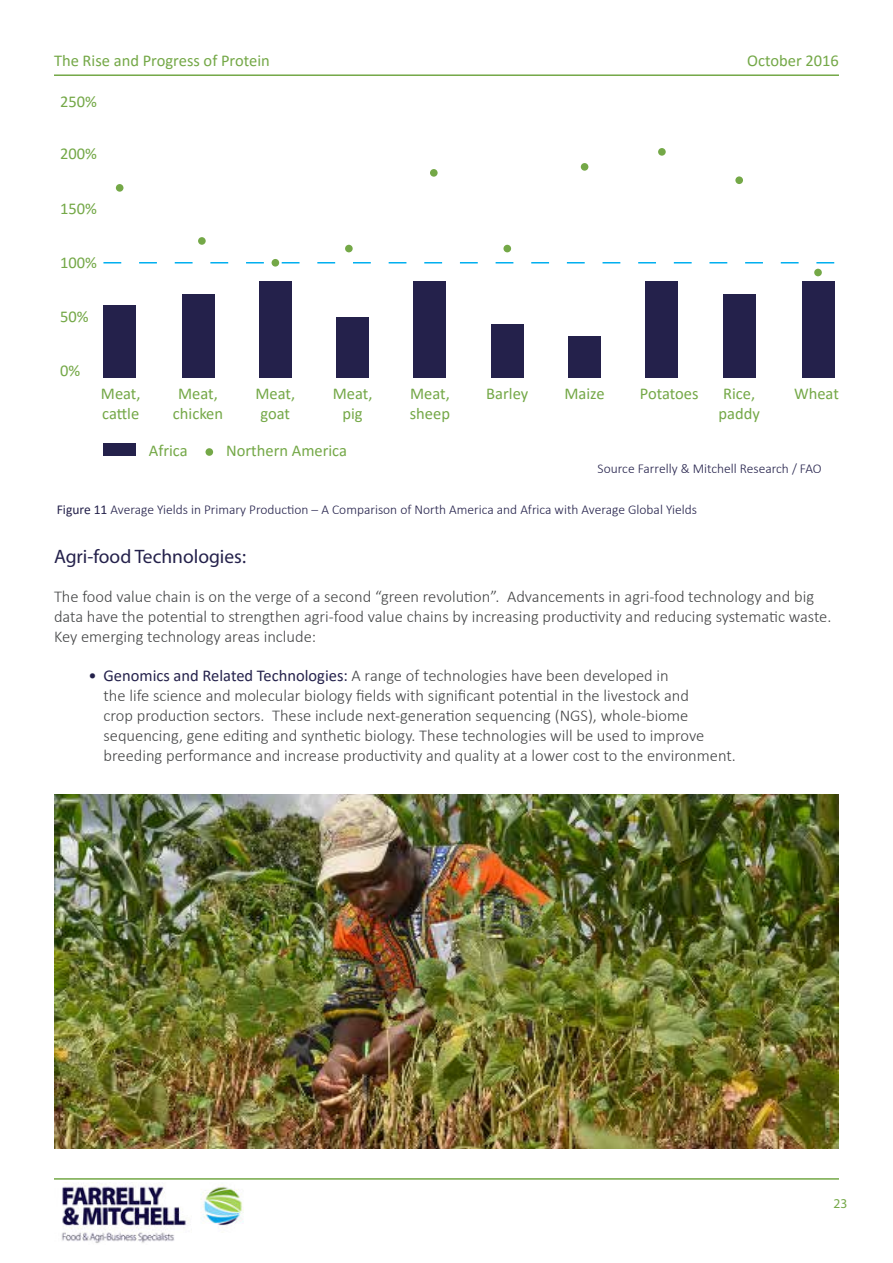
<style>
.page{position:relative;width:893px;height:1263px;background:#fff}
.page>*{position:absolute;margin:0;border:0;box-sizing:border-box;transform-origin:0 0}
.t1{font:19.5px "Myriad Pro";color:#24214b}
.t2{font:300 16.5px/19.8px "Calibri";color:#454647}
.t3{font:16.5px/19.8px "Calibri";color:#74a847}
.t4{font:300 13.5px "Calibri";color:#24214b}
.t5{font:13.5px "Myriad Pro";color:#74a847}
.s1{font-weight:400}
.s2{font-weight:400;color:#24214b}
</style>
<div class="page">
<hr style="left:54px;top:74px;width:785px;height:2px;background:#74a847">
<hr style="left:54px;top:1178px;width:785px;height:2px;background:#74a847">
<img style="left:61px;top:1182px;width:183px;height:61px">
<img style="left:54px;top:794px;width:785px;height:355px">
<div style="left:103px;top:305px;width:33px;height:72px;background:#24214b"></div>
<div style="left:103px;top:443px;width:33px;height:13px;background:#24214b"></div>
<div style="left:182px;top:294px;width:32px;height:83px;background:#24214b"></div>
<div style="left:259px;top:281px;width:33px;height:96px;background:#24214b"></div>
<div style="left:336px;top:317px;width:33px;height:60px;background:#24214b"></div>
<div style="left:414px;top:281px;width:32px;height:96px;background:#24214b"></div>
<div style="left:491px;top:324px;width:32px;height:53px;background:#24214b"></div>
<div style="left:568px;top:336px;width:33px;height:41px;background:#24214b"></div>
<div style="left:646px;top:281px;width:32px;height:96px;background:#24214b"></div>
<div style="left:723px;top:294px;width:32px;height:83px;background:#24214b"></div>
<div style="left:802px;top:281px;width:32px;height:96px;background:#24214b"></div>
<svg style="left:103px;top:262px;width:731px;height:1px"></svg>
<div style="left:116px;top:184px;width:7px;height:8px;background:#74a847;border-radius:50%"></div>
<div style="left:198px;top:237px;width:8px;height:8px;background:#74a847;border-radius:50%"></div>
<div style="left:272px;top:259px;width:7px;height:8px;background:#74a847;border-radius:50%"></div>
<div style="left:345px;top:245px;width:8px;height:7px;background:#74a847;border-radius:50%"></div>
<div style="left:430px;top:169px;width:8px;height:8px;background:#74a847;border-radius:50%"></div>
<div style="left:503px;top:245px;width:8px;height:7px;background:#74a847;border-radius:50%"></div>
<div style="left:581px;top:163px;width:7px;height:8px;background:#74a847;border-radius:50%"></div>
<div style="left:658px;top:148px;width:8px;height:8px;background:#74a847;border-radius:50%"></div>
<div style="left:735px;top:176px;width:8px;height:8px;background:#74a847;border-radius:50%"></div>
<div style="left:814px;top:269px;width:8px;height:7px;background:#74a847;border-radius:50%"></div>
<div style="left:205px;top:448px;width:8px;height:8px;background:#74a847;border-radius:50%"></div>
<p class="t3" style="left:54px;top:52px;width:217px">The Rise and Progress of Protein</p>
<p class="t3" style="left:747px;top:52px;width:93px">October 2016</p>
<p class="t3" style="left:60px;top:91px;width:38px">250%</p>
<p class="t3" style="left:60px;top:143px;width:38px">200%</p>
<p class="t3" style="left:60px;top:198px;width:38px">150%</p>
<p class="t3" style="left:60px;top:252px;width:38px">100%</p>
<p class="t3" style="left:60px;top:306px;width:30px">50%</p>
<p class="t3" style="left:60px;top:360px;width:22px">0%</p>
<p class="t3" style="left:486px;top:385px;width:43px">Barley</p>
<p class="t3" style="left:640px;top:385px;width:60px">Potatoes</p>
<p class="t3" style="left:794px;top:385px;width:46px">Wheat</p>
<p class="t3" style="left:101px;top:383px;width:41px">Meat, cattle</p>
<p class="t3" style="left:173px;top:383px;width:52px;text-align:center">Meat, chicken</p>
<p class="t3" style="left:255px;top:383px;width:41px;text-align:center">Meat, goat</p>
<p class="t3" style="left:333px;top:383px;width:41px;text-align:center">Meat, pig</p>
<p class="t3" style="left:410px;top:383px;width:42px">Meat, sheep</p>
<p class="t3" style="left:564px;top:385px;width:42px">Maize</p>
<p class="t3" style="left:718px;top:383px;width:43px">Rice, paddy</p>
<p class="t3" style="left:149px;top:442px;width:40px">Africa</p>
<p class="t3" style="left:226px;top:440px;width:122px">Northern America</p>
<p class="t4" style="left:598px;top:463px;width:226px">Source Farrelly &amp; Mitchell Research / FAO</p>
<p class="t4" style="left:57px;top:501px;width:642px"><span class="s1">Figure 11</span> Average Yields in Primary Production – A Comparison of North America and Africa with Average Global Yields</p>
<p class="t1" style="left:54px;top:548px;width:194px">Agri-food Technologies:</p>
<p class="t2" style="left:54px;top:587px;width:779px">The food value chain is on the verge of a second “green revolution”. Advancements in agri-food technology and big data have the potential to strengthen agri-food value chains by increasing productivity and reducing systematic waste.<br>Key emerging technology areas include:</p>
<p class="t2" style="left:104px;top:667px;width:634px;text-indent:-15px"><span class="s2">• Genomics and Related Technologies:</span> A range of technologies have been developed in<br>the life science and molecular biology fields with significant potential in the livestock and<br>crop production sectors. These include next-generation sequencing (NGS), whole-biome sequencing, gene editing and synthetic biology. These technologies will be used to improve breeding performance and increase productivity and quality at a lower cost to the environment.</p>
<p class="t5" style="left:833px;top:1198px;width:15px">23</p>
</div>
